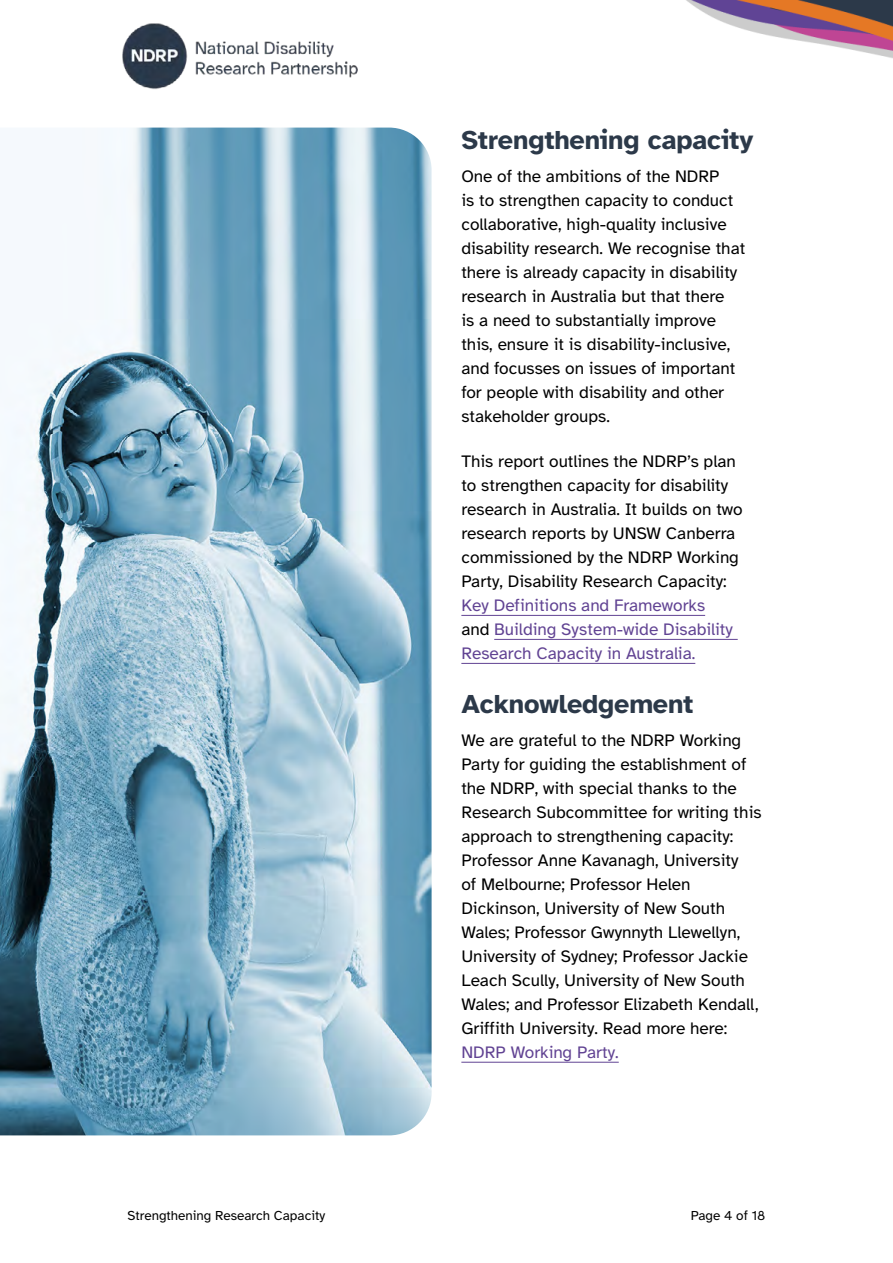
<style>
.page{position:relative;width:893px;height:1263px;background:#fff}
.page>*{position:absolute;margin:0;border:0;box-sizing:border-box;transform-origin:0 0}
.t1{font:700 27px "Atkinson Hyperlegible";letter-spacing:-.005em;color:#2c3949}
.BODY{font:17.25px/24px "Atkinson Hyperlegible";color:#000}
.t2{font:13.5px "Atkinson Hyperlegible";color:#000}
.s1{color:#614393}
</style>
<div class="page">
<img style="left:122px;top:23px;width:236px;height:66px">
<img style="left:686px;top:0;width:207px;height:58px">
<hr style="left:461px;top:615px;width:244px;height:1px;background:#614393">
<hr style="left:494px;top:639px;width:244px;height:1px;background:#614393">
<hr style="left:461px;top:663px;width:234px;height:1px;background:#614393">
<hr style="left:461px;top:1062px;width:158px;height:1px;background:#614393">
<img style="left:0;top:128px;width:432px;height:1007px">
<h2 class="t1" style="left:461px;top:124px;width:293px">Strengthening capacity</h2>
<p class="BODY" style="left:461px;top:164px;width:285px">One of the ambitions of the NDRP<br>is to strengthen capacity to conduct collaborative, high-quality inclusive disability research. We recognise that there is already capacity in disability research in Australia but that there<br>is a need to substantially improve this, ensure it is disability-inclusive, and focusses on issues of important for people with disability and other stakeholder groups.</p>
<p class="BODY" style="left:461px;top:449px;width:283px">This report outlines the NDRP’s plan to strengthen capacity for disability research in Australia. It builds on two research reports by UNSW Canberra commissioned by the NDRP Working Party, Disability Research Capacity:<br><span class="s1">Key Definitions and Frameworks<br></span>and <span class="s1">Building System-wide Disability Research Capacity in Australia.</span></p>
<h2 class="t1" style="left:461px;top:688px;width:233px">Acknowledgement</h2>
<p class="BODY" style="left:461px;top:728px;width:302px">We are grateful to the NDRP Working Party for guiding the establishment of the NDRP, with special thanks to the Research Subcommittee for writing this approach to strengthening capacity:<br>Professor Anne Kavanagh, University<br>of Melbourne; Professor Helen Dickinson, University of New South Wales; Professor Gwynnyth Llewellyn, University of Sydney; Professor Jackie Leach Scully, University of New South Wales; and Professor Elizabeth Kendall, Griffith University. Read more here:<br><span class="s1">NDRP Working Party.</span></p>
<p class="t2" style="left:128px;top:1208px;width:199px">Strengthening Research Capacity</p>
<p class="t2" style="left:691px;top:1208px;width:76px">Page 4 of 18</p>
</div>
